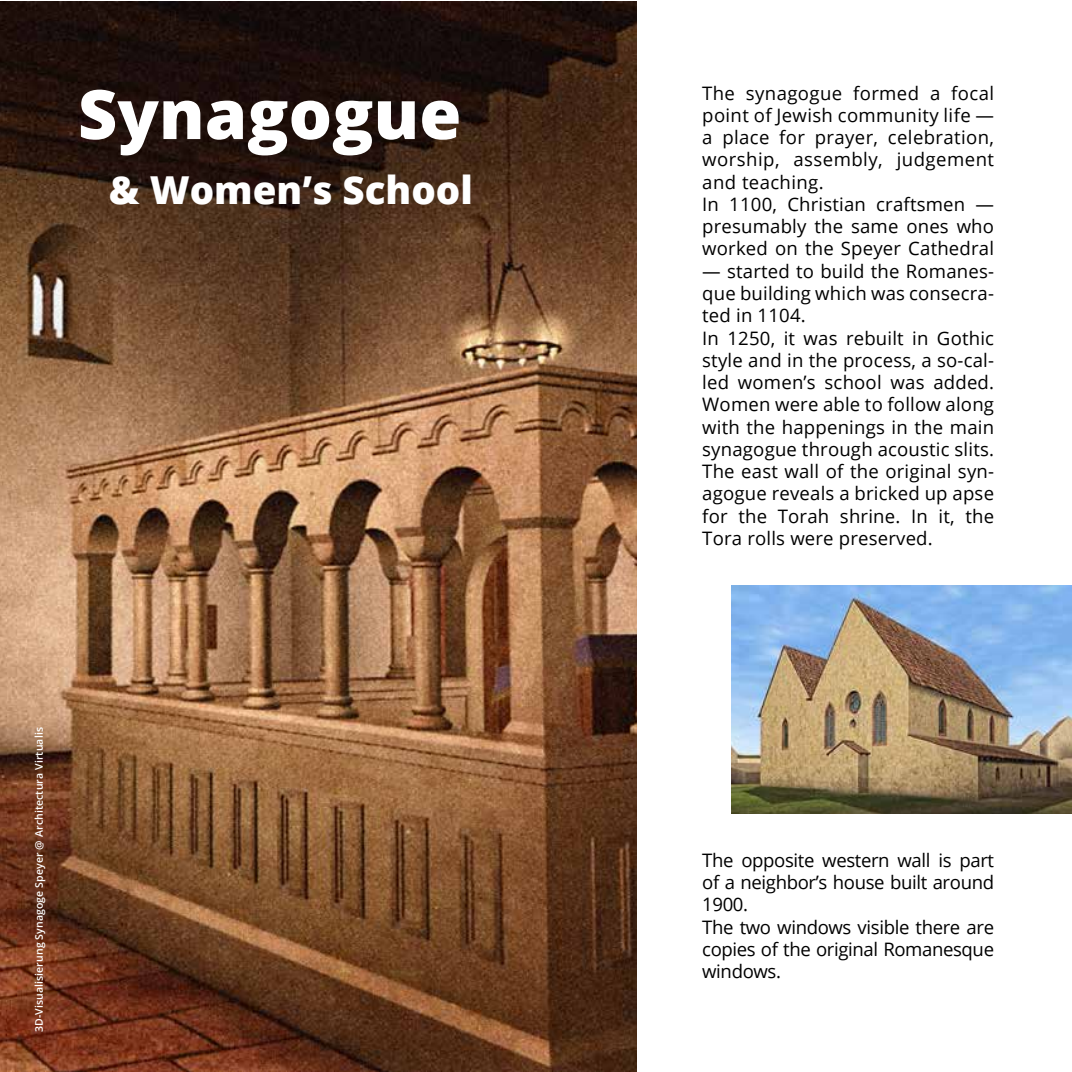
<style>
.page{position:relative;width:1072px;height:1072px;background:#fff}
.page>*{position:absolute;margin:0;border:0;box-sizing:border-box;transform-origin:0 0}
.t1{font:800 68.25px "Open Sans";color:#fff}
.t2{font:800 38.5px "Open Sans";color:#fff}
.t3{font:18.55px/22.2px "Open Sans";letter-spacing:.01em;color:#000}
.t4{font:18.55px/22.2px "Open Sans";letter-spacing:-.02em;color:#000}
.t5{font:600 10.5px "Open Sans";letter-spacing:.01em;color:#fff}
</style>
<div class="page">
<img style="left:0;top:2px;width:636px;height:1069px">
<img style="left:731px;top:585px;width:340px;height:228px">
<h1 class="t1" style="left:78px;top:62px;width:385px">Synagogue</h1>
<h2 class="t2" style="left:109px;top:160px;width:365px">&amp; Women’s School</h2>
<p class="t5" style="left:32px;top:1032px;width:306px;rotate:-90deg">3D-Visualisierung Synagoge Speyer @ Architectura Virtualis</p>
<p class="t3" style="left:702px;top:81px;width:293px">The synagogue formed a focal point of Jewish community life — a place for prayer, celebration, worship, assembly, judgement and teaching.<br>In 1100, Christian craftsmen — presumably the same ones who worked on the Speyer Cathedral</p>
<p class="t3" style="left:702px;top:259px;width:293px">— started to build the Romanes&shy;que building which was consecra&shy;ted in 1104.<br>In 1250, it was rebuilt in Gothic style and in the process, a so-cal&shy;led women’s school was added.<br>Women were able to follow along with the happenings in the main synagogue through acoustic slits.<br>The east wall of the original syn&shy;agogue reveals a bricked up apse for the Torah shrine. In it, the<br>Tora rolls were preserved.</p>
<p class="t4" style="left:702px;top:848px;width:293px">The opposite western wall is part of a neighbor’s house built around<br>1900.<br>The two windows visible there are copies of the original Romanesque windows.</p>
</div>
